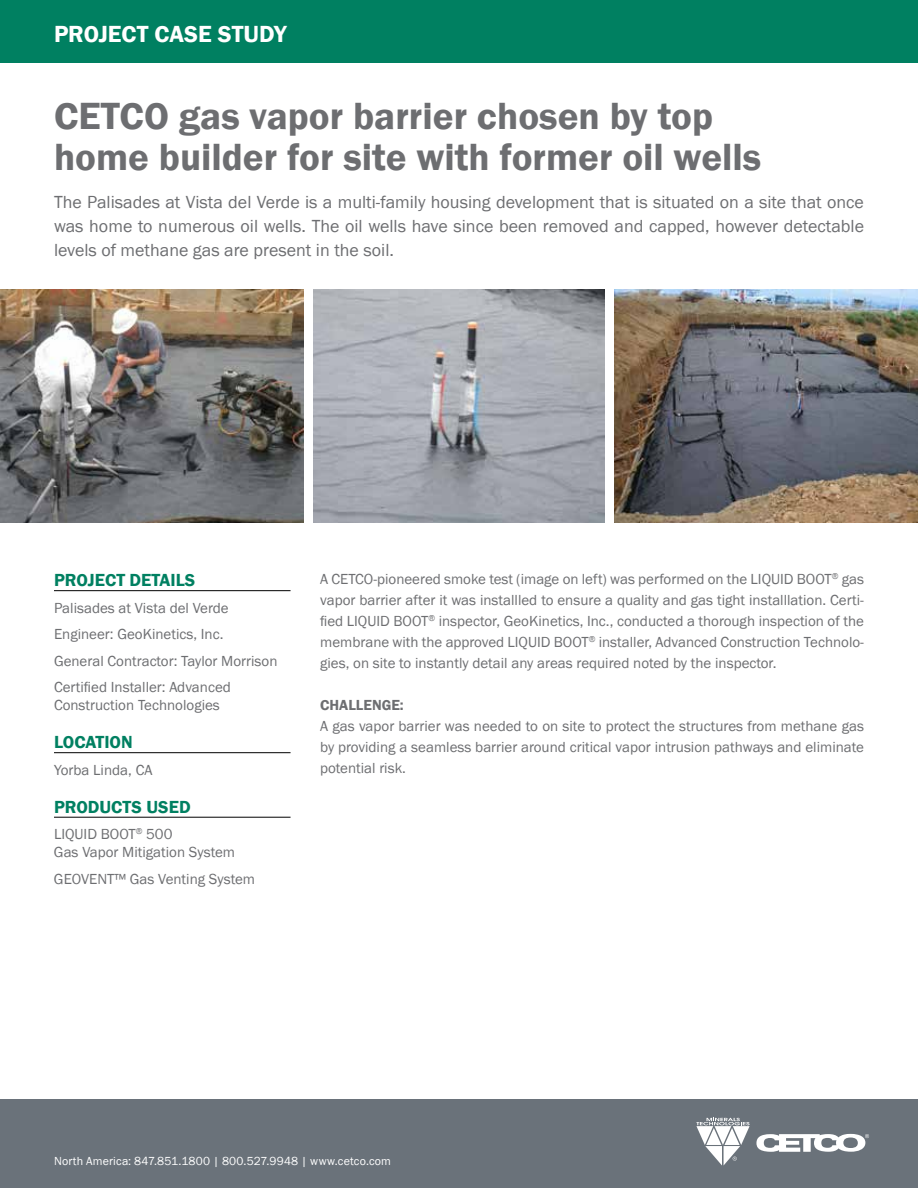
<style>
.page{position:relative;width:918px;height:1188px;background:#fff}
.page>*{position:absolute;margin:0;border:0;box-sizing:border-box;transform-origin:0 0}
.t1{font:600 39px/40.5px "Franklin Gothic";color:#6d6e71}
.t2{font:600 24px "Franklin Gothic";letter-spacing:-.005em;color:#fff}
.t3{font:18px/24px "Franklin Gothic";color:#6d6e71;text-align:justify}
.t4{font:600 18px "Franklin Gothic";color:#008061}
.t5{font:15px/21px "Franklin Gothic";color:#6d6e71;text-align:justify}
.t6{font:600 15px "Franklin Gothic";color:#6d6e71}
.t7{font:12px "Franklin Gothic";letter-spacing:.015em;color:#fff}
</style>
<div class="page">
<div style="left:0;top:0;width:918px;height:63px;background:#008061"></div>
<div style="left:0;top:1099px;width:918px;height:89px;background:#6a727a"></div>
<svg style="left:756px;top:1134px;width:113px;height:18px"></svg>
<svg style="left:696px;top:1118px;width:54px;height:48px"></svg>
<hr style="left:54px;top:590px;width:237px;height:1px;background:#000">
<hr style="left:54px;top:752px;width:237px;height:1px;background:#000">
<hr style="left:54px;top:817px;width:237px;height:1px;background:#000">
<img style="left:0;top:290px;width:303px;height:233px">
<img style="left:314px;top:290px;width:290px;height:233px">
<img style="left:615px;top:290px;width:303px;height:233px">
<h2 class="t2" style="left:54px;top:19px;width:234px">PROJECT CASE STUDY</h2>
<h1 class="t1" style="left:54px;top:97px;width:709px">CETCO gas vapor barrier chosen by top home builder for site with former oil wells</h1>
<p class="t3" style="left:54px;top:190px;width:812px">The Palisades at Vista del Verde is a multi-family housing development that is situated on a site that once was home to numerous oil wells. The oil wells have since been removed and capped, however detectable levels of methane gas are present in the soil.</p>
<p class="t4" style="left:54px;top:569px;width:143px">PROJECT DETAILS</p>
<p class="t5" style="left:54px;top:595px;width:225px;line-height:26.5px;text-align:left">Palisades at Vista del Verde<br>Engineer: GeoKinetics, Inc.<br>General Contractor: Taylor Morrison<br>Certified Installer: Advanced</p>
<p class="t5" style="left:54px;top:695px;width:167px">Construction Technologies</p>
<p class="t4" style="left:54px;top:731px;width:80px">LOCATION</p>
<p class="t5" style="left:54px;top:760px;width:100px">Yorba Linda, CA</p>
<p class="t4" style="left:54px;top:796px;width:138px">PRODUCTS USED</p>
<p class="t5" style="left:54px;top:826px;width:183px;line-height:18px">LIQUID BOOT<sup>®</sup> 500<br>Gas Vapor Mitigation System</p>
<p class="t5" style="left:54px;top:869px;width:203px">GEOVENT™ Gas Venting System</p>
<p class="t5" style="left:320px;top:569px;width:545px">A CETCO-pioneered smoke test (image on left) was performed on the LIQUID BOOT<sup>®</sup> gas vapor barrier after it was installled to ensure a quality and gas tight installlation. Certi&shy;fied LIQUID BOOT<sup>®</sup> inspector, GeoKinetics, Inc., conducted a thorough inspection of the membrane with the approved LIQUID BOOT<sup>®</sup> installer, Advanced Construction Technolo&shy;gies, on site to instantly detail any areas required noted by the inspector.</p>
<p class="t6" style="left:320px;top:696px;width:85px">CHALLENGE:</p>
<p class="t5" style="left:320px;top:716px;width:545px">A gas vapor barrier was needed to on site to protect the structures from methane gas by providing a seamless barrier around critical vapor intrusion pathways and eliminate potential risk.</p>
<p class="t7" style="left:54px;top:1153px;width:339px">North America: 847.851.1800 | 800.527.9948 | www.cetco.com</p>
</div>
